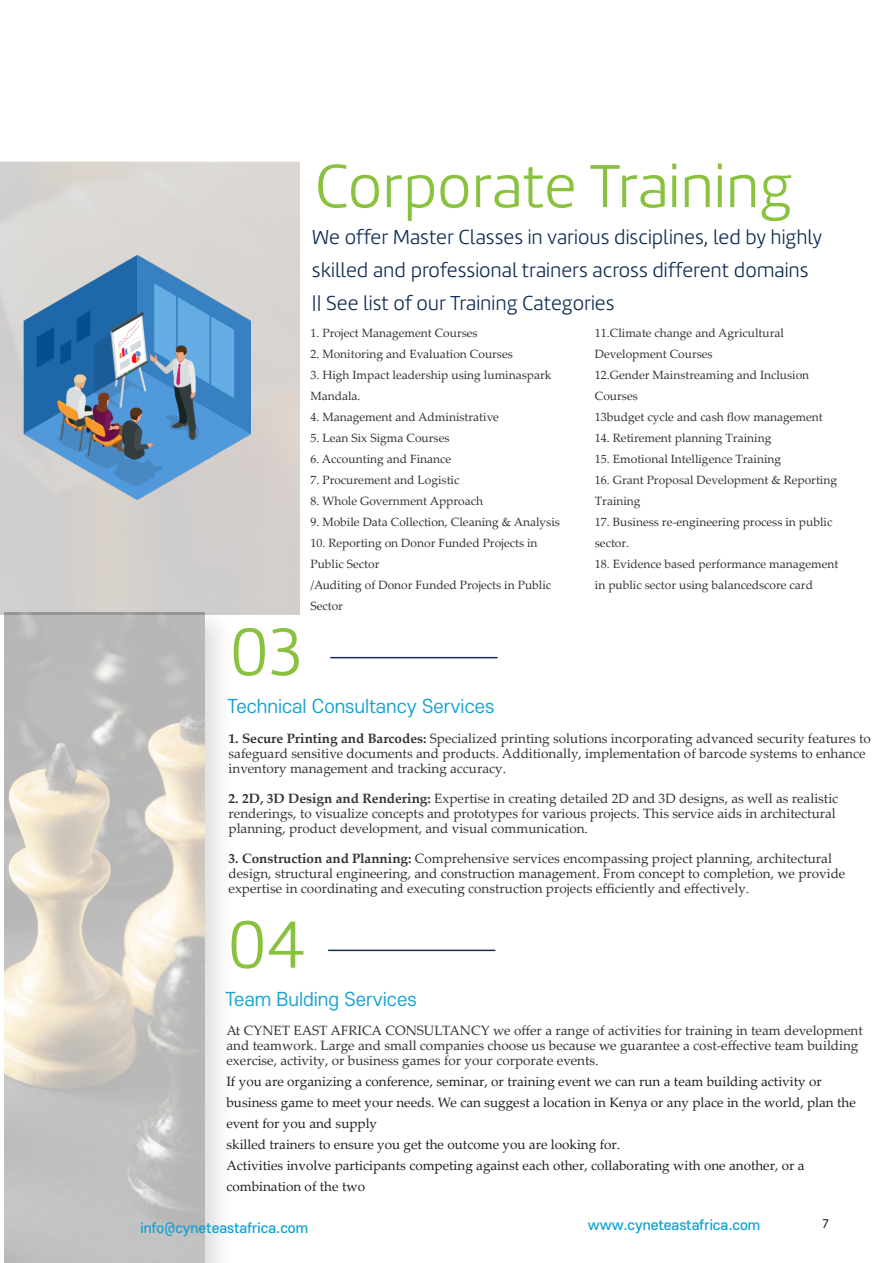
<style>
.page{position:relative;width:893px;height:1263px;background:#fff}
.page>*{position:absolute;margin:0;border:0;box-sizing:border-box;transform-origin:0 0}
.Title_02_Left{font:300 69px "Marine";color:#8ac23f}
.Title_02_Left-2{font:300 63px "Marine";color:#8ac23f}
.Intro_text_Left{font:300 21px/33px "Marine";color:#122f54}
.Intro_text_Left-2{font:18px "S Core Dream 4";color:#18a2d1}
.t1{font:13.5px/15px "Palatino Linotype";color:#323332}
.t2{font:13.5px/21px "Palatino Linotype";color:#231f20}
.t3{font:500 13.5px "S Core Dream 5";color:#0fa2d3}
.t4{font:13.5px "Myriad Pro";color:#231f20}
.t5{font:12px/21px "Palatino Linotype";color:#323332}
.s1{font-weight:700}
</style>
<div class="page">
<div style="left:0;top:606px;width:235px;height:657px;background:#231f20;opacity:.5"></div>
<img style="left:4px;top:612px;width:200px;height:651px">
<hr style="left:330px;top:657px;width:167px;height:1px;background:#122f54">
<hr style="left:328px;top:950px;width:167px;height:1px;background:#122f54">
<img style="left:0;top:255px;width:278px;height:245px">
<p class="Title_02_Left-2" style="left:315px;top:147px;width:479px">Corporate Training</p>
<p class="Intro_text_Left" style="left:312px;top:221px;width:512px">We offer Master Classes in various disciplines, led by highly skilled and professional trainers across different domains || See list of our Training Categories</p>
<p class="t5" style="left:310px;top:322px;width:169px">1. Project Management Courses</p>
<p class="t5" style="left:310px;top:343px;width:204px">2. Monitoring and Evaluation Courses</p>
<p class="t5" style="left:310px;top:364px;width:243px">3. High Impact leadership using luminaspark<br>Mandala.</p>
<p class="t5" style="left:310px;top:406px;width:190px">4. Management and Administrative</p>
<p class="t5" style="left:310px;top:427px;width:141px">5. Lean Six Sigma Courses</p>
<p class="t5" style="left:310px;top:448px;width:142px">6. Accounting and Finance</p>
<p class="t5" style="left:310px;top:469px;width:151px">7. Procurement and Logistic</p>
<p class="t5" style="left:310px;top:490px;width:174px">8. Whole Government Approach</p>
<p class="t5" style="left:310px;top:511px;width:251px">9. Mobile Data Collection, Cleaning &amp; Analysis</p>
<p class="t5" style="left:310px;top:532px;width:229px">10. Reporting on Donor Funded Projects in<br>Public Sector</p>
<p class="t5" style="left:310px;top:574px;width:242px">/Auditing of Donor Funded Projects in Public<br>Sector</p>
<p class="t5" style="left:595px;top:322px;width:191px">11.Climate change and Agricultural<br>Development Courses</p>
<p class="t5" style="left:595px;top:364px;width:216px">12.Gender Mainstreaming and Inclusion<br>Courses</p>
<p class="t5" style="left:595px;top:406px;width:229px">13budget cycle and cash flow management</p>
<p class="t5" style="left:595px;top:427px;width:178px">14. Retirement planning Training</p>
<p class="t5" style="left:595px;top:448px;width:188px">15. Emotional Intelligence Training</p>
<p class="t5" style="left:595px;top:469px;width:244px">16. Grant Proposal Development &amp; Reporting<br>Training</p>
<p class="t5" style="left:595px;top:511px;width:239px">17. Business re-engineering process in public sector.</p>
<p class="t5" style="left:595px;top:553px;width:245px">18. Evidence based performance management in public sector using balancedscore card</p>
<p class="Title_02_Left" style="left:230px;top:609px;width:74px">03</p>
<p class="Intro_text_Left-2" style="left:227px;top:693px;width:268px">Technical Consultancy Services</p>
<p class="t1" style="left:229px;top:730px;width:644px"><span class="s1">1. Secure Printing and Barcodes:</span> Specialized printing solutions incorporating advanced security features to safeguard sensitive documents and products. Additionally, implementation of barcode systems to enhance inventory management and tracking accuracy.</p>
<p class="t1" style="left:229px;top:790px;width:611px"><span class="s1">2. 2D, 3D Design and Rendering:</span> Expertise in creating detailed 2D and 3D designs, as well as realistic renderings, to visualize concepts and prototypes for various projects. This service aids in architectural planning, product development, and visual communication.</p>
<p class="t1" style="left:229px;top:850px;width:618px"><span class="s1">3. Construction and Planning:</span> Comprehensive services encompassing project planning, architectural design, structural engineering, and construction management. From concept to completion, we provide expertise in coordinating and executing construction projects efficiently and effectively.</p>
<p class="Title_02_Left" style="left:227px;top:902px;width:80px">04</p>
<p class="Intro_text_Left-2" style="left:225px;top:986px;width:193px">Team Bulding Services</p>
<p class="t1" style="left:226px;top:1023px;width:638px">At CYNET EAST AFRICA CONSULTANCY we offer a range of activities for training in team development</p>
<p class="t1" style="left:226px;top:1038px;width:634px">and teamwork. Large and small companies choose us because we guarantee a cost-effective team building</p>
<p class="t1" style="left:226px;top:1053px;width:374px">exercise, activity, or business games for your corporate events.</p>
<p class="t2" style="left:226px;top:1071px;width:631px">If you are organizing a conference, seminar, or training event we can run a team building activity or business game to meet your needs. We can suggest a location in Kenya or any place in the world, plan the event for you and supply</p>
<p class="t2" style="left:226px;top:1134px;width:395px">skilled trainers to ensure you get the outcome you are looking for.</p>
<p class="t2" style="left:226px;top:1155px;width:580px">Activities involve participants competing against each other, collaborating with one another, or a combination of the two</p>
<p class="t3" style="left:140px;top:1218px;width:169px">info@cyneteastafrica.com</p>
<p class="t3" style="left:588px;top:1214px;width:174px">www.cyneteastafrica.com</p>
<p class="t4" style="left:822px;top:1215px;width:8px">7</p>
</div>
